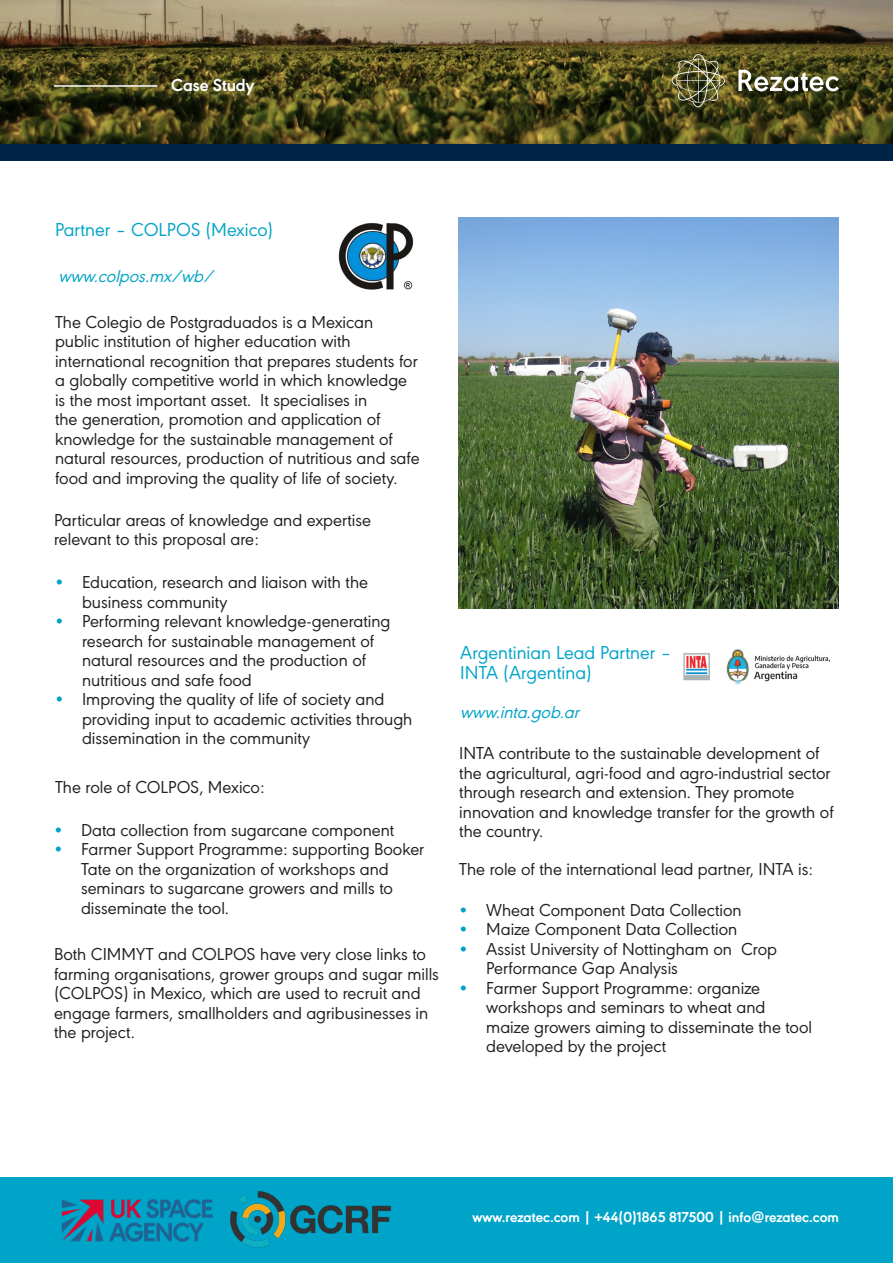
<style>
.page{position:relative;width:893px;height:1263px;background:#fff}
.page>*{position:absolute;margin:0;border:0;box-sizing:border-box;transform-origin:0 0}
.Sub_heading{font:19.5px "URW Geometric";color:#00a4c8}
.Paragraph{font:18px/19.5px "URW Geometric";color:#231f20}
.Sub_heading-2{font:italic 18px "URW Geometric";color:#00a4c8}
.Document_header{font:700 18px "URW Geometric W03";color:#fff}
.t1{font:700 15px "URW Geometric W03";color:#fff}
.s1{color:#00a4c8}
</style>
<div class="page">
<img style="left:458px;top:218px;width:381px;height:390px">
<img style="left:0;top:0;width:893px;height:144px">
<hr style="left:54px;top:85px;width:103px;height:2px;background:#fff">
<svg style="left:738px;top:70px;width:101px;height:21px"></svg>
<svg style="left:672px;top:54px;width:53px;height:53px;background:#66643c"></svg>
<div style="left:0;top:144px;width:893px;height:17px;background:#002447"></div>
<img style="left:338px;top:222px;width:76px;height:68px">
<img style="left:683px;top:649px;width:147px;height:36px">
<div style="left:0;top:1178px;width:893px;height:85px;background:#00a4c8"></div>
<img style="left:62px;top:1199px;width:151px;height:43px">
<img style="left:230px;top:1191px;width:161px;height:56px">
<p class="Document_header" style="left:171px;top:71px;width:85px">Case Study</p>
<p class="Sub_heading" style="left:55px;top:216px;width:220px">Partner – COLPOS (Mexico)</p>
<p class="Sub_heading-2" style="left:58px;top:263px;width:161px">www.colpos.mx/wb/</p>
<p class="Paragraph" style="left:55px;top:311px;width:366px">The Colegio de Postgraduados is a Mexican public institution of higher education with international recognition that prepares students for a globally competitive world in which knowledge is the most important asset. It specialises in<br>the generation, promotion and application of knowledge for the sustainable management of natural resources, production of nutritious and safe food and improving the quality of life of society.</p>
<p class="Paragraph" style="left:54px;top:509px;width:319px">Particular areas of knowledge and expertise relevant to this proposal are:</p>
<p class="Paragraph" style="left:82px;top:571px;width:288px;text-indent:-27px"><span class="s1">•</span> Education, research and liaison with the business community</p>
<p class="Paragraph" style="left:82px;top:610px;width:310px;text-indent:-27px"><span class="s1">•</span> Performing relevant knowledge-generating research for sustainable management of natural resources and the production of nutritious and safe food</p>
<p class="Paragraph" style="left:82px;top:688px;width:332px;text-indent:-27px"><span class="s1">•</span> Improving the quality of life of society and providing input to academic activities through dissemination in the community</p>
<p class="Paragraph" style="left:55px;top:776px;width:211px">The role of COLPOS, Mexico:</p>
<p class="Paragraph" style="left:54px;top:819px;width:342px"><span class="s1">•</span> Data collection from sugarcane component</p>
<p class="Paragraph" style="left:81px;top:838px;width:345px;text-indent:-27px"><span class="s1">•</span> Farmer Support Programme: supporting Booker Tate on the organization of workshops and seminars to sugarcane growers and mills to disseminate the tool.</p>
<p class="Paragraph" style="left:54px;top:943px;width:386px">Both CIMMYT and COLPOS have very close links to farming organisations, grower groups and sugar mills (COLPOS) in Mexico, which are used to recruit and engage farmers, smallholders and agribusinesses in the project.</p>
<p class="Sub_heading" style="left:460px;top:639px;width:213px">Argentinian Lead Partner –</p>
<p class="Sub_heading" style="left:460px;top:658px;width:133px">INTA (Argentina)</p>
<p class="Sub_heading-2" style="left:460px;top:699px;width:126px">www.inta.gob.ar</p>
<p class="Paragraph" style="left:459px;top:742px;width:376px">INTA contribute to the sustainable development of the agricultural, agri-food and agro-industrial sector through research and extension. They promote innovation and knowledge transfer for the growth of the country.</p>
<p class="Paragraph" style="left:459px;top:858px;width:355px">The role of the international lead partner, INTA is:</p>
<p class="Paragraph" style="left:459px;top:898px;width:284px"><span class="s1">•</span> Wheat Component Data Collection</p>
<p class="Paragraph" style="left:459px;top:918px;width:280px"><span class="s1">•</span> Maize Component Data Collection</p>
<p class="Paragraph" style="left:486px;top:937px;width:292px;text-indent:-27px"><span class="s1">•</span> Assist University of Nottingham on Crop<br>Performance Gap Analysis</p>
<p class="Paragraph" style="left:486px;top:976px;width:327px;text-indent:-27px"><span class="s1">•</span> Farmer Support Programme: organize workshops and seminars to wheat and maize growers aiming to disseminate the tool developed by the project</p>
<p class="t1" style="left:472px;top:1205px;width:368px">www.rezatec.com | +44(0)1865 817500 | info@rezatec.com</p>
</div>
